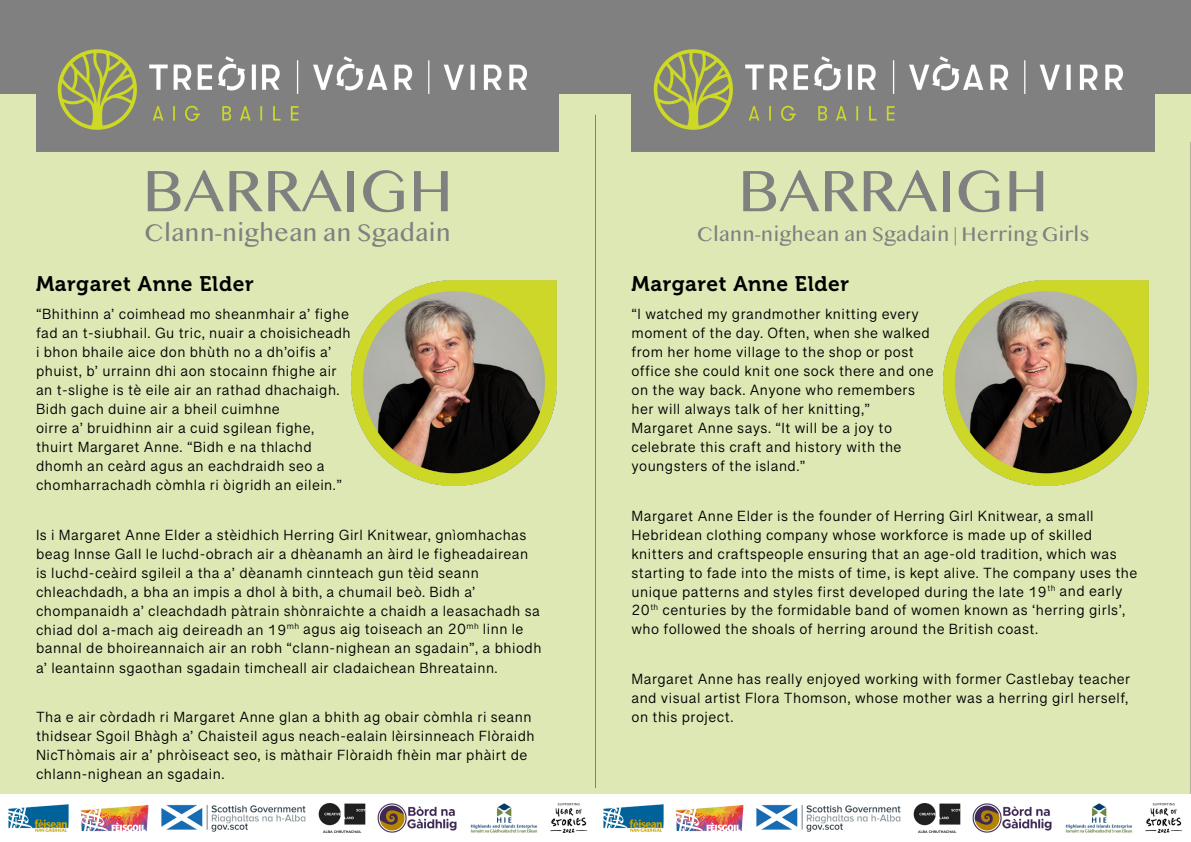
<style>
.page{position:relative;width:1191px;height:842px;background:#fff}
.page>*{position:absolute;margin:0;border:0;box-sizing:border-box;transform-origin:0 0}
.t1{font:62px "Lao MN";color:#808080}
.t2{font:25.5px "Lao MN";color:#808080}
.t3{font:21px "Lao MN";color:#808080}
.t4{font:21px "Museo 700";letter-spacing:.03em;color:#000}
.t5{font:15px/19px "Grantha Sangam MN";letter-spacing:.03em;color:#000}
</style>
<div class="page">
<div style="left:585px;top:0;width:606px;height:842px;background:#dde8b5"></div>
<div style="left:584px;top:0;width:607px;height:94px;background:#808080"></div>
<hr style="left:1190px;top:142px;width:1px;height:693px;background:#808080">
<img style="left:631px;top:49px;width:523px;height:102px">
<div style="left:0;top:0;width:608px;height:842px;background:#dde8b5"></div>
<div style="left:0;top:0;width:618px;height:94px;background:#808080"></div>
<hr style="left:595px;top:115px;width:1px;height:673px;background:#808080">
<img style="left:36px;top:49px;width:522px;height:102px">
<img style="left:351px;top:280px;width:206px;height:206px">
<img style="left:943px;top:280px;width:206px;height:206px">
<img style="left:0;top:794px;width:1190px;height:48px">
<h1 class="t1" style="left:142px;top:156px;width:312px">BARRAIGH</h1>
<h2 class="t2" style="left:144px;top:218px;width:308px">Clann-nighean an Sgadain</h2>
<h3 class="t4" style="left:36px;top:272px;width:219px">Margaret Anne Elder</h3>
<p class="t5" style="left:36px;top:304px;width:316px">“Bhithinn a’ coimhead mo sheanmhair a’ fighe fad an t-siubhail. Gu tric, nuair a choisicheadh i bhon bhaile aice don bhùth no a dh’oifis a’ phuist, b’ urrainn dhi aon stocainn fhighe air an t-slighe is tè eile air an rathad dhachaigh.<br>Bidh gach duine air a bheil cuimhne<br>oirre a’ bruidhinn air a cuid sgilean fighe, thuirt Margaret Anne. “Bidh e na thlachd dhomh an ceàrd agus an eachdraidh seo a chomharrachadh còmhla ri òigridh an eilein.”</p>
<p class="t5" style="left:36px;top:525px;width:507px">Is i Margaret Anne Elder a stèidhich Herring Girl Knitwear, gnìomhachas beag Innse Gall le luchd-obrach air a dhèanamh an àird le figheadairean is luchd-ceàird sgileil a tha a’ dèanamh cinnteach gun tèid seann chleachdadh, a bha an impis a dhol à bith, a chumail beò. Bidh a’ chompanaidh a’ cleachdadh pàtrain shònraichte a chaidh a leasachadh sa chiad dol a-mach aig deireadh an 19<sup>mh</sup> agus aig toiseach an 20<sup>mh</sup> linn le bannal de bhoireannaich air an robh “clann-nighean an sgadain”, a bhiodh a’ leantainn sgaothan sgadain timcheall air cladaichean Bhreatainn.</p>
<p class="t5" style="left:36px;top:707px;width:500px">Tha e air còrdadh ri Margaret Anne glan a bhith ag obair còmhla ri seann thidsear Sgoil Bhàgh a’ Chaisteil agus neach-ealain lèirsinneach Flòraidh NicThòmais air a’ phròiseact seo, is màthair Flòraidh fhèin mar phàirt de chlann-nighean an sgadain.</p>
<h1 class="t1" style="left:738px;top:156px;width:312px">BARRAIGH</h1>
<h3 class="t3" style="left:697px;top:223px;width:394px">Clann-nighean an Sgadain | Herring Girls</h3>
<h3 class="t4" style="left:631px;top:272px;width:219px">Margaret Anne Elder</h3>
<p class="t5" style="left:631px;top:304px;width:304px">“l watched my grandmother knitting every moment of the day. Often, when she walked from her home village to the shop or post office she could knit one sock there and one on the way back. Anyone who remembers her will always talk of her knitting,” Margaret Anne says. “It will be a joy to celebrate this craft and history with the youngsters of the island.”</p>
<p class="t5" style="left:631px;top:506px;width:507px">Margaret Anne Elder is the founder of Herring Girl Knitwear, a small Hebridean clothing company whose workforce is made up of skilled knitters and craftspeople ensuring that an age-old tradition, which was starting to fade into the mists of time, is kept alive. The company uses the unique patterns and styles first developed during the late 19<sup>th</sup> and early 20<sup>th</sup> centuries by the formidable band of women known as ‘herring girls’, who followed the shoals of herring around the British coast.</p>
<p class="t5" style="left:631px;top:669px;width:500px">Margaret Anne has really enjoyed working with former Castlebay teacher and visual artist Flora Thomson, whose mother was a herring girl herself, on this project.</p>
</div>
